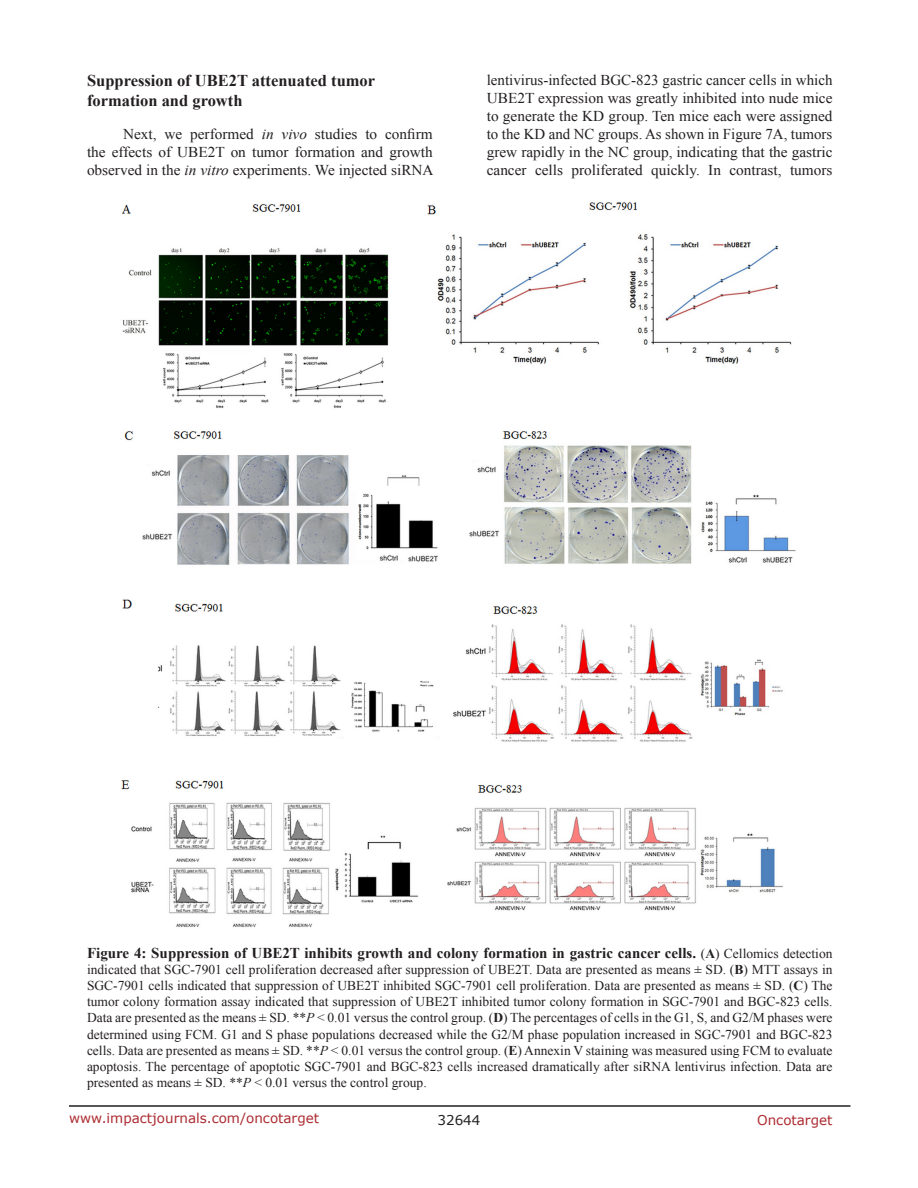
<style>
.page{position:relative;width:918px;height:1188px;background:#fff}
.page>*{position:absolute;margin:0;border:0;box-sizing:border-box;transform-origin:0 0}
.SubHeading_middle{font:700 16.5px/19.8px "Times New Roman";color:#231f20}
.BodyText{font:15px/18px "Times New Roman";color:#231f20;text-align:justify}
.FigureText{font:700 15px "Times New Roman";color:#231f20}
.FigureText-2{font:13.5px/16.2px "Times New Roman";color:#231f20;text-align:justify}
.t1{font:13.5px "Verdana";color:#ac2b31}
.t2{font:13.5px "Verdana";color:#231f20}
.s1{font-style:italic}
.s2{font-weight:400;font-size:13.5px}
.s3{font-size:13.5px}
.s4{font-weight:700}
</style>
<div class="page">
<hr style="left:69px;top:1105px;width:781px;height:2px;background:#231f20">
<img style="left:121px;top:202px;width:675px;height:726px">
<p class="SubHeading_middle" style="left:87px;top:70px;width:290px">Suppression of UBE2T attenuated tumor formation and growth</p>
<p class="BodyText" style="left:87px;top:125px;width:348px;text-indent:36px">Next, we performed <span class="s1">in vivo</span> studies to confirm the effects of UBE2T on tumor formation and growth observed in the <span class="s1">in vitro</span> experiments. We injected siRNA</p>
<p class="BodyText" style="left:487px;top:71px;width:347px">lentivirus-infected BGC-823 gastric cancer cells in which UBE2T expression was greatly inhibited into nude mice to generate the KD group. Ten mice each were assigned to the KD and NC groups. As shown in Figure 7A, tumors grew rapidly in the NC group, indicating that the gastric cancer cells proliferated quickly. In contrast, tumors</p>
<p class="FigureText" style="left:87px;top:942px;width:747px">Figure 4: Suppression of UBE2T inhibits growth and colony formation in gastric cancer cells. <span class="s2">(</span><span class="s3">A</span><span class="s2">) Cellomics detection</span></p>
<p class="FigureText-2" style="left:87px;top:961px;width:747px">indicated that SGC-7901 cell proliferation decreased after suppression of UBE2T. Data are presented as means ± SD. (<span class="s4">B</span>) MTT assays in SGC-7901 cells indicated that suppression of UBE2T inhibited SGC-7901 cell proliferation. Data are presented as means ± SD. (<span class="s4">C</span>) The tumor colony formation assay indicated that suppression of UBE2T inhibited tumor colony formation in SGC-7901 and BGC-823 cells.<br>Data are presented as the means ± SD. **<span class="s1">P</span> &lt; 0.01 versus the control group. (<span class="s4">D</span>) The percentages of cells in the G1, S, and G2/M phases were determined using FCM. G1 and S phase populations decreased while the G2/M phase population increased in SGC-7901 and BGC-823 cells. Data are presented as means ± SD. **<span class="s1">P</span> &lt; 0.01 versus the control group. (<span class="s4">E</span>) Annexin V staining was measured using FCM to evaluate apoptosis. The percentage of apoptotic SGC-7901 and BGC-823 cells increased dramatically after siRNA lentivirus infection. Data are presented as means ± SD. **<span class="s1">P</span> &lt; 0.01 versus the control group.</p>
<p class="t1" style="left:69px;top:1109px;width:252px">www.impactjournals.com/oncotarget</p>
<p class="t2" style="left:438px;top:1111px;width:44px">32644</p>
<p class="t1" style="left:757px;top:1111px;width:77px">Oncotarget</p>
</div>
